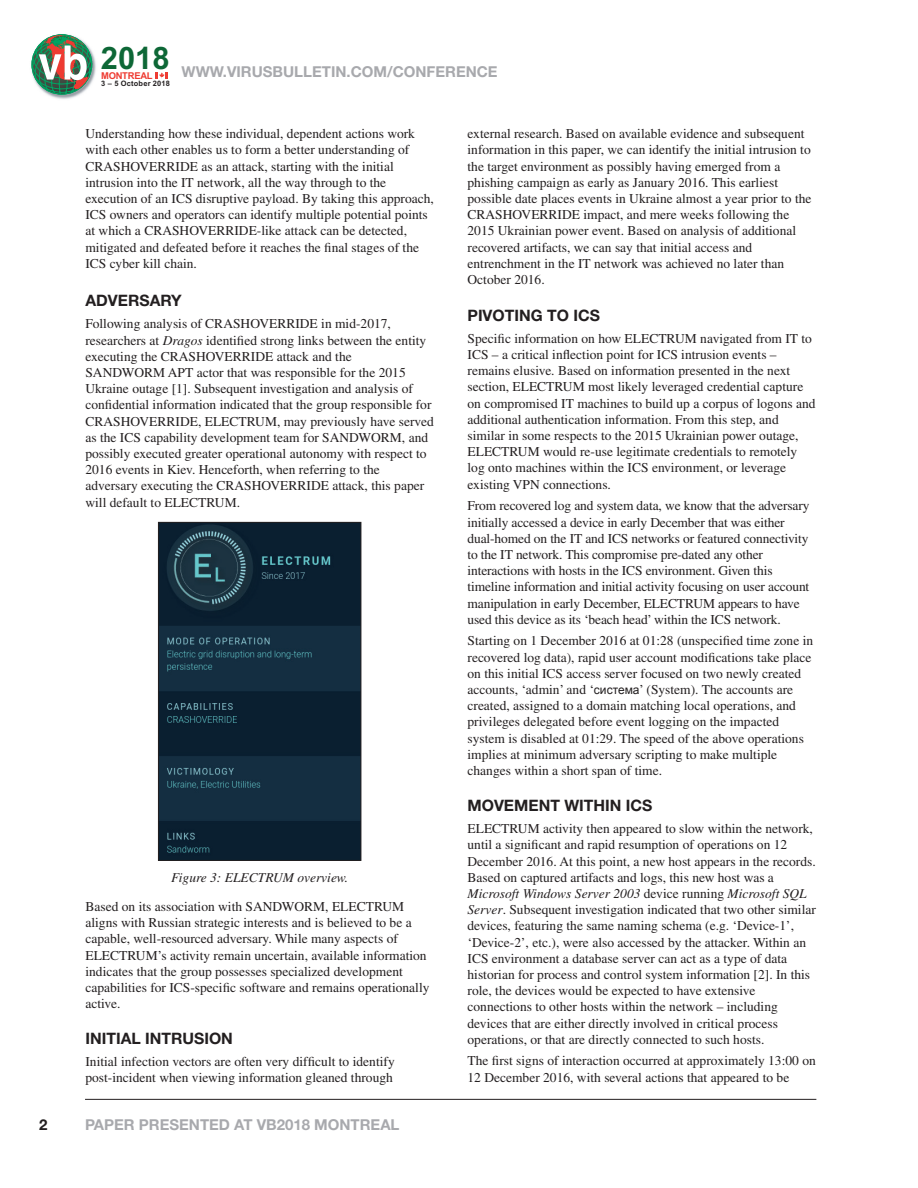
<style>
.page{position:relative;width:918px;height:1188px;background:#fff}
.page>*{position:absolute;margin:0;border:0;box-sizing:border-box;transform-origin:0 0}
.t1{font:700 30.9px "Arial";color:#0d6736}
.t2{font:700 15.75px "Helvetica Neue";color:#231f20}
.t3{font:700 15px "Helvetica Neue";color:#a8a9ad}
.t4{font:700 15px "Helvetica Neue";color:#231f20}
.t5{font:13.5px/16.2px "Times";color:#231f20}
.t6{font:italic 13.5px "Times";color:#231f20}
.t7{font:700 9.45px "Arial";letter-spacing:-.025em;color:#ee3b32}
.t8{font:700 7.5px "Arial";letter-spacing:.02em;color:#231f20}
.s1{font-style:italic}
.s2{font-family:"Arial";font-size:12px}
</style>
<div class="page">
<hr style="left:85px;top:1099px;width:731px;height:1px;background:#231f20">
<img style="left:47px;top:34px;width:49px;height:65px">
<svg style="left:31px;top:35px;width:61px;height:59px"></svg>
<svg style="left:156px;top:72px;width:12px;height:7px"></svg>
<svg style="left:159px;top:72px;width:6px;height:6px"></svg>
<img style="left:160px;top:524px;width:199px;height:335px">
<div style="left:158px;top:522px;width:203px;height:339px;border:1px solid #231f20"></div>
<h1 class="t1" style="left:101px;top:36px;width:70px">2018</h1>
<p class="t8" style="left:101px;top:78px;width:70px">3 – 5 October 2018</p>
<p class="t7" style="left:101px;top:69px;width:53px">MONTREAL</p>
<p class="t3" style="left:182px;top:62px;width:318px">WWW.VIRUSBULLETIN.COM/CONFERENCE</p>
<p class="t5" style="left:85px;top:125px;width:350px">Understanding how these individual, dependent actions work with each other enables us to form a better understanding of CRASHOVERRIDE as an attack, starting with the initial intrusion into the IT network, all the way through to the execution of an ICS disruptive payload. By taking this approach, ICS owners and operators can identify multiple potential points at which a CRASHOVERRIDE-like attack can be detected, mitigated and defeated before it reaches the final stages of the ICS cyber kill chain.</p>
<p class="t2" style="left:85px;top:290px;width:98px">ADVERSARY</p>
<p class="t5" style="left:85px;top:316px;width:350px">Following analysis of CRASHOVERRIDE in mid-2017, researchers at <span class="s1">Dragos</span> identified strong links between the entity executing the CRASHOVERRIDE attack and the SANDWORM APT actor that was responsible for the 2015<br>Ukraine outage [1]. Subsequent investigation and analysis of confidential information indicated that the group responsible for CRASHOVERRIDE, ELECTRUM, may previously have served as the ICS capability development team for SANDWORM, and possibly executed greater operational autonomy with respect to 2016 events in Kiev. Henceforth, when referring to the adversary executing the CRASHOVERRIDE attack, this paper will default to ELECTRUM.</p>
<p class="t6" style="left:171px;top:870px;width:178px">Figure 3: ELECTRUM overview.</p>
<p class="t5" style="left:85px;top:898px;width:346px">Based on its association with SANDWORM, ELECTRUM aligns with Russian strategic interests and is believed to be a capable, well-resourced adversary. While many aspects of ELECTRUM’s activity remain uncertain, available information indicates that the group possesses specialized development capabilities for ICS-specific software and remains operationally active.</p>
<p class="t2" style="left:85px;top:1029px;width:149px">INITIAL INTRUSION</p>
<p class="t5" style="left:85px;top:1053px;width:311px">Initial infection vectors are often very difficult to identify post-incident when viewing information gleaned through</p>
<p class="t4" style="left:39px;top:1115px;width:10px">2</p>
<p class="t3" style="left:85px;top:1115px;width:316px">PAPER PRESENTED AT VB2018 MONTREAL</p>
<p class="t5" style="left:468px;top:125px;width:346px">external research. Based on available evidence and subsequent information in this paper, we can identify the initial intrusion to the target environment as possibly having emerged from a phishing campaign as early as January 2016. This earliest possible date places events in Ukraine almost a year prior to the CRASHOVERRIDE impact, and mere weeks following the 2015 Ukrainian power event. Based on analysis of additional recovered artifacts, we can say that initial access and entrenchment in the IT network was achieved no later than October 2016.</p>
<p class="t2" style="left:468px;top:306px;width:134px">PIVOTING TO ICS</p>
<p class="t5" style="left:468px;top:330px;width:350px">Specific information on how ELECTRUM navigated from IT to ICS – a critical inflection point for ICS intrusion events – remains elusive. Based on information presented in the next section, ELECTRUM most likely leveraged credential capture on compromised IT machines to build up a corpus of logons and additional authentication information. From this step, and similar in some respects to the 2015 Ukrainian power outage, ELECTRUM would re-use legitimate credentials to remotely log onto machines within the ICS environment, or leverage existing VPN connections.</p>
<p class="t5" style="left:468px;top:498px;width:344px">From recovered log and system data, we know that the adversary initially accessed a device in early December that was either dual-homed on the IT and ICS networks or featured connectivity to the IT network. This compromise pre-dated any other interactions with hosts in the ICS environment. Given this timeline information and initial activity focusing on user account manipulation in early December, ELECTRUM appears to have used this device as its ‘beach head’ within the ICS network.</p>
<p class="t5" style="left:468px;top:633px;width:347px">Starting on 1 December 2016 at 01:28 (unspecified time zone in recovered log data), rapid user account modifications take place on this initial ICS access server focused on two newly created accounts, ‘admin’ and ‘<span class="s2">система</span>’ (System). The accounts are created, assigned to a domain matching local operations, and privileges delegated before event logging on the impacted system is disabled at 01:29. The speed of the above operations implies at minimum adversary scripting to make multiple changes within a short span of time.</p>
<p class="t2" style="left:468px;top:796px;width:186px">MOVEMENT WITHIN ICS</p>
<p class="t5" style="left:468px;top:820px;width:350px">ELECTRUM activity then appeared to slow within the network, until a significant and rapid resumption of operations on 12<br>December 2016. At this point, a new host appears in the records.<br>Based on captured artifacts and logs, this new host was a <span class="s1">Microsoft Windows Server 2003</span> device running <span class="s1">Microsoft SQL Server</span>. Subsequent investigation indicated that two other similar devices, featuring the same naming schema (e.g. ‘Device-1’, ‘Device-2’, etc.), were also accessed by the attacker. Within an ICS environment a database server can act as a type of data historian for process and control system information [2]. In this role, the devices would be expected to have extensive connections to other hosts within the network – including devices that are either directly involved in critical process operations, or that are directly connected to such hosts.</p>
<p class="t5" style="left:468px;top:1053px;width:350px">The first signs of interaction occurred at approximately 13:00 on<br>12 December 2016, with several actions that appeared to be</p>
</div>
